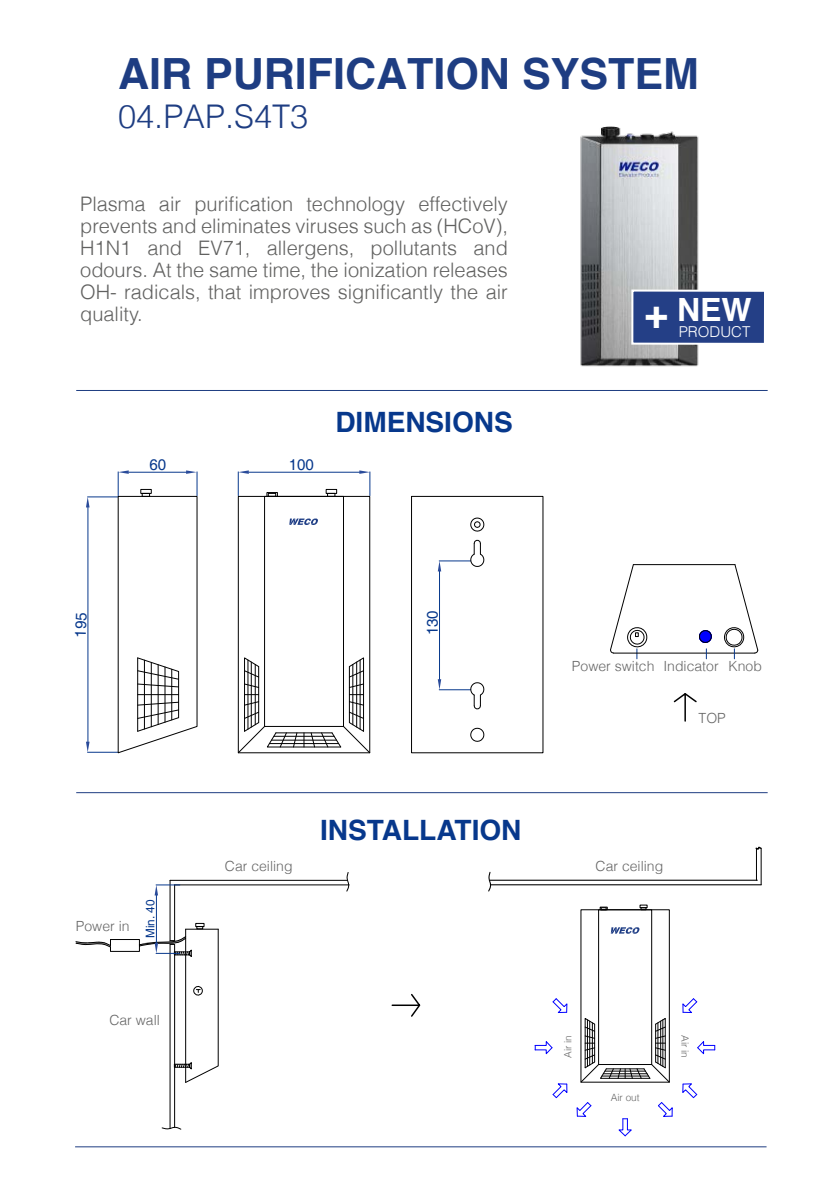
<style>
.page{position:relative;width:839px;height:1191px;background:#fff}
.page>*{position:absolute;margin:0;border:0;box-sizing:border-box;transform-origin:0 0}
.t1{font:700 43px "Helvetica";color:#1e3d82}
.t2{font:700 40px "Helvetica";color:#fff}
.t3{font:300 32.6px "Helvetica";color:#1e3d82}
.t4{font:700 32px "Helvetica";color:#fff}
.t5{font:700 28px "Helvetica";color:#07388c}
.t6{font:300 20px/22px "Helvetica";color:#616160;text-align:justify}
.t7{font:15.4px "Helvetica";color:#07388c}
.t8{font:300 15px "Helvetica";color:#fff}
.t9{font:300 14px "Helvetica";color:#666}
.t10{font:12px "Helvetica";color:#07388c}
.t11{font:300 10px "Helvetica";color:#666}
</style>
<div class="page">
<hr style="left:75px;top:1146px;width:691px;height:1px;background:#1e3d82">
<hr style="left:76px;top:792px;width:691px;height:1px;background:#1e3d82">
<hr style="left:76px;top:390px;width:691px;height:1px;background:#1e3d82">
<svg style="left:289px;top:518px;width:29px;height:7px"></svg>
<svg style="left:610px;top:927px;width:29px;height:6px"></svg>
<img style="left:580px;top:126px;width:118px;height:241px">
<div style="left:632px;top:290px;width:132px;height:54px;background:#243f86"></div>
<div style="left:631px;top:289px;width:134px;height:56px;border:2px solid #fff"></div>
<svg style="left:673px;top:693px;width:24px;height:29px"></svg>
<hr style="left:87px;top:496px;width:31px;height:1px;background:#07388c">
<hr style="left:87px;top:752px;width:31px;height:1px;background:#07388c">
<hr style="left:87px;top:506px;width:1px;height:238px;background:#07388c">
<svg style="left:86px;top:497px;width:4px;height:10px"></svg>
<svg style="left:86px;top:741px;width:4px;height:11px"></svg>
<hr style="left:439px;top:560px;width:31px;height:1px;background:#07388c">
<hr style="left:439px;top:689px;width:31px;height:1px;background:#07388c">
<hr style="left:439px;top:566px;width:1px;height:114px;background:#07388c">
<svg style="left:437px;top:561px;width:4px;height:10px"></svg>
<svg style="left:437px;top:679px;width:4px;height:10px"></svg>
<hr style="left:249px;top:472px;width:111px;height:1px;background:#07388c">
<svg style="left:238px;top:470px;width:11px;height:25px"></svg>
<svg style="left:359px;top:470px;width:11px;height:25px"></svg>
<div style="left:238px;top:496px;width:132px;height:257px;border:1px solid #000"></div>
<div style="left:264px;top:496px;width:80px;height:231px;border:1px solid #000"></div>
<svg style="left:237px;top:657px;width:134px;height:97px"></svg>
<hr style="left:360px;top:660px;width:1px;height:69px;background:#000">
<hr style="left:356px;top:662px;width:1px;height:65px;background:#000">
<hr style="left:352px;top:664px;width:1px;height:60px;background:#000">
<div style="left:411px;top:496px;width:132px;height:257px;border:1px solid #000"></div>
<svg style="left:470px;top:517px;width:14px;height:15px"></svg>
<svg style="left:470px;top:727px;width:14px;height:15px"></svg>
<svg style="left:469px;top:539px;width:16px;height:28px"></svg>
<svg style="left:469px;top:682px;width:16px;height:27px"></svg>
<svg style="left:117px;top:470px;width:81px;height:284px"></svg>
<div style="left:140px;top:489px;width:12px;height:5px;border:1px solid #000"></div>
<svg style="left:327px;top:494px;width:8px;height:3px"></svg>
<div style="left:325px;top:489px;width:12px;height:5px;border:1px solid #000"></div>
<div style="left:266px;top:492px;width:12px;height:5px;border:1px solid #000"></div>
<hr style="left:633px;top:564px;width:101px;height:1px;background:#000">
<hr style="left:613px;top:652px;width:141px;height:1px;background:#000">
<svg style="left:610px;top:564px;width:37px;height:95px"></svg>
<svg style="left:698px;top:630px;width:14px;height:29px"></svg>
<svg style="left:723px;top:564px;width:35px;height:95px"></svg>
<hr style="left:175px;top:884px;width:174px;height:1px;background:#000">
<hr style="left:170px;top:879px;width:177px;height:1px;background:#000">
<hr style="left:174px;top:944px;width:1px;height:183px;background:#000">
<hr style="left:174px;top:884px;width:1px;height:56px;background:#000">
<hr style="left:169px;top:944px;width:1px;height:184px;background:#000">
<hr style="left:169px;top:880px;width:1px;height:60px;background:#000">
<svg style="left:345px;top:872px;width:5px;height:20px"></svg>
<svg style="left:161px;top:1125px;width:21px;height:5px"></svg>
<div style="left:110px;top:939px;width:30px;height:12px;border:1px solid #000"></div>
<svg style="left:75px;top:939px;width:37px;height:9px"></svg>
<hr style="left:156px;top:893px;width:1px;height:49px;background:#07388c">
<svg style="left:138px;top:923px;width:81px;height:160px"></svg>
<svg style="left:155px;top:884px;width:25px;height:11px"></svg>
<svg style="left:391px;top:993px;width:30px;height:24px"></svg>
<svg style="left:755px;top:846px;width:7px;height:5px"></svg>
<hr style="left:491px;top:884px;width:270px;height:1px;background:#000">
<hr style="left:490px;top:879px;width:267px;height:1px;background:#000">
<hr style="left:760px;top:848px;width:1px;height:36px;background:#000">
<hr style="left:756px;top:848px;width:1px;height:32px;background:#000">
<svg style="left:488px;top:871px;width:4px;height:21px"></svg>
<svg style="left:534px;top:1041px;width:18px;height:13px"></svg>
<svg style="left:552px;top:1083px;width:15px;height:14px"></svg>
<svg style="left:552px;top:998px;width:15px;height:14px"></svg>
<svg style="left:618px;top:1118px;width:13px;height:18px"></svg>
<svg style="left:576px;top:1102px;width:15px;height:14px"></svg>
<svg style="left:658px;top:1102px;width:14px;height:14px"></svg>
<div style="left:598px;top:909px;width:54px;height:156px;border:1px solid #000"></div>
<svg style="left:639px;top:904px;width:8px;height:6px"></svg>
<svg style="left:599px;top:906px;width:8px;height:4px"></svg>
<svg style="left:697px;top:1041px;width:18px;height:13px"></svg>
<svg style="left:682px;top:1083px;width:15px;height:14px"></svg>
<svg style="left:682px;top:998px;width:15px;height:14px"></svg>
<svg style="left:580px;top:1018px;width:90px;height:65px"></svg>
<h1 class="t1" style="left:118px;top:39px;width:582px">AIR PURIFICATION SYSTEM</h1>
<h3 class="t3" style="left:118px;top:91px;width:192px">04.PAP.S4T3</h3>
<p class="t6" style="left:80px;top:192px;width:429px">Plasma air purification technology effectively prevents and eliminates viruses such as (HCoV), H1N1 and EV71, allergens, pollutants and odours. At the same time, the ionization releases OH- radicals, that improves significantly the air quality.</p>
<p class="t7" style="left:149px;top:456px;width:18px">60</p>
<p class="t7" style="left:288px;top:456px;width:27px">100</p>
<h3 class="t5" style="left:335px;top:399px;width:179px">DIMENSIONS</h3>
<h2 class="t2" style="left:644px;top:281px;width:25px">+</h2>
<h3 class="t4" style="left:677px;top:284px;width:76px">NEW</h3>
<p class="t8" style="left:678px;top:319px;width:73px">PRODUCT</p>
<p class="t9" style="left:76px;top:914px;width:55px">Power in</p>
<p class="t10" style="left:143px;top:938px;width:40px;rotate:-90deg">Min. 40</p>
<p class="t9" style="left:109px;top:1008px;width:52px">Car wall</p>
<p class="t7" style="left:423px;top:635px;width:27px;rotate:-90deg">130</p>
<p class="t9" style="left:225px;top:854px;width:69px">Car ceiling</p>
<h3 class="t5" style="left:320px;top:807px;width:203px">INSTALLATION</h3>
<p class="t9" style="left:572px;top:655px;width:84px">Power switch</p>
<p class="t9" style="left:663px;top:655px;width:57px">Indicator</p>
<p class="t9" style="left:728px;top:655px;width:35px">Knob</p>
<p class="t9" style="left:698px;top:706px;width:29px">TOP</p>
<p class="t9" style="left:595px;top:854px;width:69px">Car ceiling</p>
<p class="t11" style="left:559px;top:1057px;width:24px;rotate:-90deg">Air in</p>
<p class="t11" style="left:693px;top:1035px;width:24px;rotate:90deg">Air in</p>
<p class="t11" style="left:610px;top:1089px;width:30px">Air out</p>
</div>
